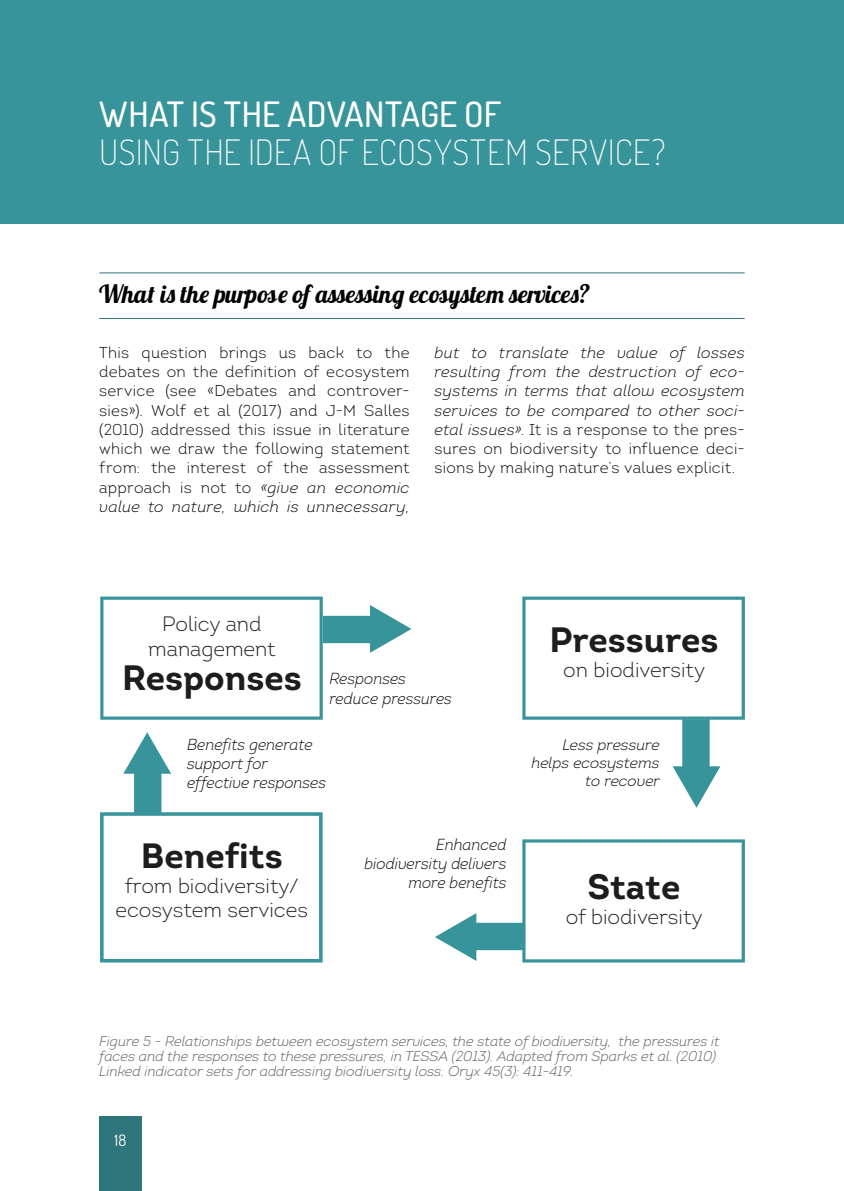
<style>
.page{position:relative;width:844px;height:1191px;background:#fff}
.page>*{position:absolute;margin:0;border:0;box-sizing:border-box;transform-origin:0 0}
.t1{font:700 35.18px "Intro";color:#1d1d1b}
.Titre_1{font:200 35px/38.5px "Dosis";letter-spacing:.01em;color:#fff}
.Titre_2{font:24.5px "Lobster";letter-spacing:-.005em;color:#000}
.t2{font:300 20.82px/25px "Intro";color:#1d1d1b;text-align:center}
.t3{font:italic 300 15.92px/19.2px "Intro";color:#000;scale:.95 1}
.Texte_courant{font:300 15.75px/19.2px "Intro";letter-spacing:.015em;color:#000;text-align:justify}
.Texte_courant-2{font:italic 300 15.75px/19.2px "Intro";letter-spacing:.02em;color:#000;text-align:justify}
.Titre_4{font:15.75px "Dosis";color:#fff}
.t4{font:italic 300 15.22px/18.2px "Intro";color:#000;text-align:right}
.Légende{font:italic 300 14px/15.4px "Intro";color:#575756}
.s1{font-weight:500}
.s2{font-style:italic}
.s3{font-style:normal}
</style>
<div class="page">
<div style="left:0;top:0;width:843px;height:223px;background:#37949a"></div>
<div style="left:99px;top:1116px;width:42px;height:75px;background:#2f757c"></div>
<hr style="left:99px;top:272px;width:645px;height:1px;background:#2f757c">
<hr style="left:99px;top:318px;width:645px;height:1px;background:#2f757c">
<svg style="left:100px;top:596px;width:311px;height:123px"></svg>
<svg style="left:522px;top:596px;width:222px;height:211px"></svg>
<svg style="left:435px;top:839px;width:309px;height:123px"></svg>
<svg style="left:100px;top:732px;width:222px;height:230px"></svg>
<p class="Titre_1" style="left:99px;top:94px;width:567px"><span class="s1">WHAT IS THE ADVANTAGE OF<br></span>USING THE IDEA OF ECOSYSTEM SERVICE?</p>
<p class="Titre_2" style="left:99px;top:279px;width:492px">What is the purpose of assessing ecosystem services?</p>
<p class="Texte_courant" style="left:99px;top:343px;width:312px">This question brings us back to the debates on the definition of ecosystem service (see «Debates and controver&shy;sies»). Wolf et al (2017) and J-M Salles (2010) addressed this issue in literature which we draw the following statement from: the interest of the assessment approach is not to <span class="s2">«give an economic value to nature, which is unnecessary,</span></p>
<p class="Texte_courant-2" style="left:434px;top:343px;width:312px">but to translate the value of losses resulting from the destruction of eco&shy;systems in terms that allow ecosystem services to be compared to other soci&shy;etal issues»<span class="s3">. It is a response to the pres&shy;sures on biodiversity to influence deci&shy;sions by making nature’s values explicit.</span></p>
<p class="t2" style="left:148px;top:611px;width:129px">Policy and management</p>
<p class="t1" style="left:122px;top:655px;width:181px">Responses</p>
<p class="t3" style="left:329px;top:669px;width:130px">Responses reduce pressures</p>
<p class="t1" style="left:549px;top:617px;width:170px">Pressures</p>
<p class="t2" style="left:563px;top:657px;width:143px">on biodiversity</p>
<p class="t3" style="left:187px;top:735px;width:148px">Benefits generate support for effective responses</p>
<p class="t4" style="left:531px;top:735px;width:130px">Less pressure helps ecosystems to recover</p>
<p class="t1" style="left:141px;top:832px;width:143px">Benefits</p>
<p class="t2" style="left:115px;top:872px;width:194px">from biodiversity/ ecosystem services</p>
<p class="t3" style="left:364px;top:834px;width:151px;text-align:right">Enhanced biodiversity delivers more benefits</p>
<p class="t1" style="left:587px;top:864px;width:94px">State</p>
<p class="t2" style="left:565px;top:904px;width:138px">of biodiversity</p>
<p class="Légende" style="left:99px;top:1033px;width:622px">Figure 5 - Relationships between ecosystem services, the state of biodiversity, the pressures it faces and the responses to these pressures, in TESSA (2013). Adapted from Sparks et al. (2010)<br>Linked indicator sets for addressing biodiversity loss. Oryx 45(3): 411-419.</p>
<p class="Titre_4" style="left:114px;top:1129px;width:13px">18</p>
</div>
